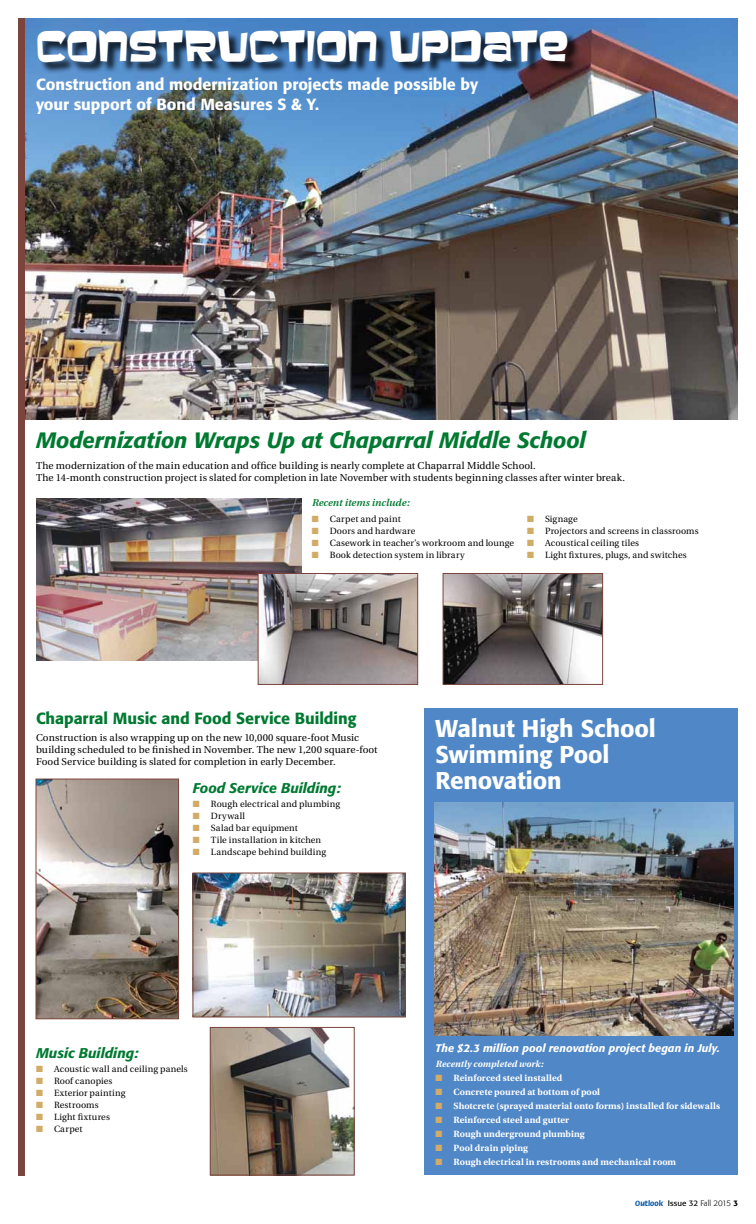
<style>
.page{position:relative;width:756px;height:1224px;background:#fff}
.page>*{position:absolute;margin:0;border:0;box-sizing:border-box;transform-origin:0 0}
.t1{font:38px "Baveuse";letter-spacing:-.015em;color:#fff}
.t2{font:500 24px/26px "Formata";letter-spacing:-.005em;color:#fff}
.t3{font:italic 500 22px "Formata";letter-spacing:-.005em;color:#007931}
.t4{font:500 16px/20px "Formata";letter-spacing:-.005em;color:#fff}
.t5{font:500 16px "Formata";letter-spacing:-.005em;color:#007931}
.t6{font:italic 500 14px "Formata";color:#007931}
.t7{font:italic 500 11px "Formata";letter-spacing:.005em;color:#fff}
.t8{font:10px/12px "Utopia";letter-spacing:.01em;color:#000}
.t9{font:italic 600 10px "Utopia";letter-spacing:.005em;color:#007931}
.t10{font:9px "Utopia";letter-spacing:.015em;color:#000}
.t11{font:700 9px "Utopia";letter-spacing:.01em;color:#fff}
.t12{font:italic 700 9px "Utopia";letter-spacing:.01em;color:#fff}
.t13{font:9px "Utopia";letter-spacing:.04em;color:#000}
.t14{font:9px "Utopia";letter-spacing:.045em;color:#000}
.t15{font:300 8px "Formata";letter-spacing:-.015em;color:#000}
.s1{color:#d2ab67}
.s2{font-family:"Flora";font-weight:700;color:#0054a4}
.s3{font-weight:400}
.s4{font-weight:500}
</style>
<div class="page">
<img style="left:24px;top:18px;width:714px;height:401px">
<div style="left:425px;top:708px;width:313px;height:467px;background:#5087c7"></div>
<div style="left:39px;top:32px;width:541px;height:43px;background:#000;opacity:.75"></div>
<div style="left:18px;top:18px;width:6px;height:1157px;background:#7b453d"></div>
<img style="left:36px;top:498px;width:266px;height:162px">
<img style="left:260px;top:575px;width:156px;height:108px">
<div style="left:258px;top:573px;width:160px;height:112px;border:1px solid #7b453d"></div>
<img style="left:445px;top:575px;width:156px;height:108px">
<div style="left:443px;top:573px;width:160px;height:112px;border:1px solid #7b453d"></div>
<img style="left:38px;top:781px;width:139px;height:236px">
<div style="left:36px;top:779px;width:143px;height:240px;border:1px solid #7b453d"></div>
<img style="left:212px;top:1029px;width:141px;height:145px">
<div style="left:210px;top:1027px;width:145px;height:149px;border:1px solid #7b453d"></div>
<img style="left:435px;top:802px;width:298px;height:234px">
<img style="left:194px;top:874px;width:210px;height:142px">
<div style="left:192px;top:872px;width:214px;height:146px;border:1px solid #7b453d"></div>
<h1 class="t1" style="left:36px;top:24px;width:535px">CONSTRUCTION UPDATE</h1>
<h3 class="t4" style="left:36px;top:75px;width:444px">Construction and modernization projects made possible by your support of Bond Measures S &amp; Y.</h3>
<h3 class="t3" style="left:36px;top:427px;width:552px">Modernization Wraps Up at Chaparral Middle School</h3>
<p class="t8" style="left:36px;top:460px;width:591px">The modernization of the main education and office building is nearly complete at Chaparral Middle School.<br>The 14-month construction project is slated for completion in late November with students beginning classes after winter break.</p>
<p class="t10" style="left:527px;top:514px;width:52px"><span class="s1">■</span> Signage</p>
<p class="t10" style="left:527px;top:526px;width:173px"><span class="s1">■</span> Projectors and screens in classrooms</p>
<p class="t10" style="left:527px;top:538px;width:114px"><span class="s1">■</span> Acoustical ceiling tiles</p>
<p class="t10" style="left:527px;top:550px;width:161px"><span class="s1">■</span> Light fixtures, plugs, and switches</p>
<p class="t9" style="left:312px;top:497px;width:99px">Recent items include:</p>
<p class="t10" style="left:312px;top:514px;width:91px"><span class="s1">■</span> Carpet and paint</p>
<p class="t10" style="left:312px;top:526px;width:105px"><span class="s1">■</span> Doors and hardware</p>
<p class="t10" style="left:312px;top:538px;width:204px"><span class="s1">■</span> Casework in teacher’s workroom and lounge</p>
<p class="t10" style="left:312px;top:550px;width:154px"><span class="s1">■</span> Book detection system in library</p>
<h3 class="t5" style="left:36px;top:709px;width:322px">Chaparral Music and Food Service Building</h3>
<p class="t8" style="left:36px;top:731px;width:343px">Construction is also wrapping up on the new 10,000 square-foot Music building scheduled to be finished in November. The new 1,200 square-foot<br>Food Service building is slated for completion in early December.</p>
<h3 class="t6" style="left:193px;top:779px;width:149px">Food Service Building:</h3>
<p class="t10" style="left:193px;top:799px;width:149px"><span class="s1">■</span> Rough electrical and plumbing</p>
<p class="t14" style="left:193px;top:811px;width:54px"><span class="s1">■</span> Drywall</p>
<p class="t10" style="left:193px;top:823px;width:106px"><span class="s1">■</span> Salad bar equipment</p>
<p class="t10" style="left:193px;top:835px;width:130px"><span class="s1">■</span> Tile installation in kitchen</p>
<p class="t10" style="left:193px;top:847px;width:135px"><span class="s1">■</span> Landscape behind building</p>
<h2 class="t2" style="left:436px;top:715px;width:222px">Walnut High School<br>Swimming Pool<br>Renovation</h2>
<h3 class="t6" style="left:36px;top:1044px;width:104px">Music Building:</h3>
<p class="t10" style="left:36px;top:1064px;width:153px"><span class="s1">■</span> Acoustic wall and ceiling panels</p>
<p class="t10" style="left:36px;top:1076px;width:78px"><span class="s1">■</span> Roof canopies</p>
<p class="t10" style="left:36px;top:1088px;width:91px"><span class="s1">■</span> Exterior painting</p>
<p class="t10" style="left:36px;top:1100px;width:64px"><span class="s1">■</span> Restrooms</p>
<p class="t13" style="left:36px;top:1112px;width:76px"><span class="s1">■</span> Light fixtures</p>
<p class="t10" style="left:36px;top:1124px;width:48px"><span class="s1">■</span> Carpet</p>
<p class="t7" style="left:436px;top:1041px;width:286px">The $2.3 million pool renovation project began in July.</p>
<p class="t12" style="left:436px;top:1059px;width:109px">Recently completed work:</p>
<p class="t11" style="left:436px;top:1073px;width:128px"><span class="s1">■</span> Reinforced steel installed</p>
<p class="t11" style="left:436px;top:1087px;width:166px"><span class="s1">■</span> Concrete poured at bottom of pool</p>
<p class="t11" style="left:436px;top:1101px;width:286px"><span class="s1">■</span> Shotcrete (sprayed material onto forms) installed for sidewalls</p>
<p class="t11" style="left:436px;top:1115px;width:135px"><span class="s1">■</span> Reinforced steel and gutter</p>
<p class="t11" style="left:436px;top:1129px;width:151px"><span class="s1">■</span> Rough underground plumbing</p>
<p class="t11" style="left:436px;top:1143px;width:94px"><span class="s1">■</span> Pool drain piping</p>
<p class="t11" style="left:436px;top:1157px;width:242px"><span class="s1">■</span> Rough electrical in restrooms and mechanical room</p>
<p class="t15" style="left:635px;top:1198px;width:104px"><span class="s2">Outlook</span> <span class="s3">Issue 32</span> Fall 2015 <span class="s4">3</span></p>
</div>
